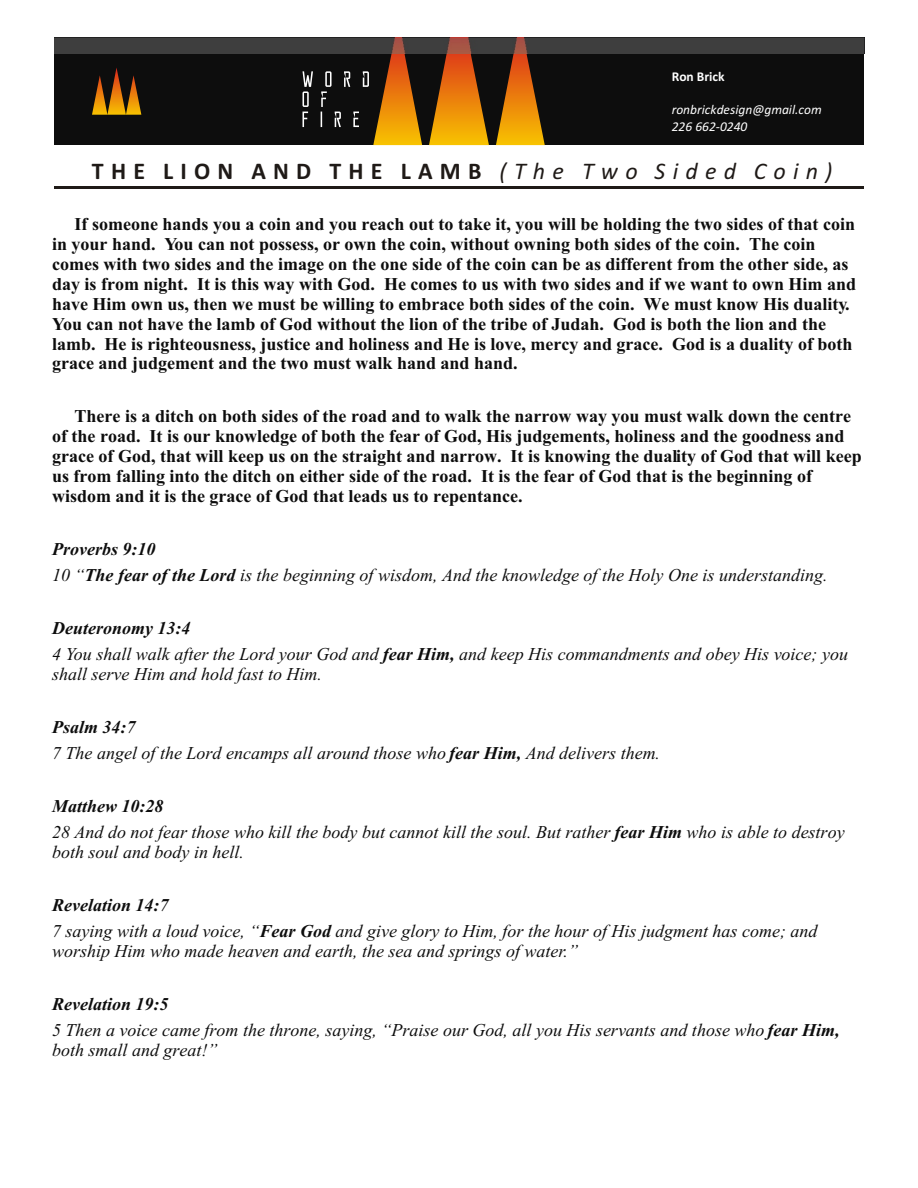
<style>
.page{position:relative;width:918px;height:1188px;background:#fff}
.page>*{position:absolute;margin:0;border:0;box-sizing:border-box;transform-origin:0 0}
.t1{font:700 24px "Calibri";letter-spacing:.3em;color:#1f1a17}
.t2{font:700 18px/20px "Times New Roman";color:#0d0d0d}
.t3{font:italic 18px/26.4px "Times New Roman";color:#0d0d0d}
.t4{font:italic 13.5px/16.5px "Calibri";color:#fff}
.t5{font:700 13.5px "Calibri";color:#fff}
.s1{font-weight:400;font-style:italic}
.s2{font-weight:700}
</style>
<div class="page">
<hr style="left:54px;top:187px;width:810px;height:2px;background:#1f1a17">
<div style="left:54px;top:37px;width:810px;height:108px;background:#0d0d0d"></div>
<svg style="left:92px;top:68px;width:49px;height:47px"></svg>
<svg style="left:303px;top:53px;width:242px;height:92px"></svg>
<img style="left:54px;top:37px;width:810px;height:16px">
<p class="t5" style="left:672px;top:71px;width:54px">Ron Brick</p>
<p class="t4" style="left:672px;top:103px;width:152px">ronbrickdesign@gmail.com<br>226 662-0240</p>
<h1 class="t1" style="left:92px;top:161px;width:742px">THE LION AND THE LAMB <span class="s1">(The Two Sided Coin)</span></h1>
<p class="t2" style="left:52px;top:216px;width:806px;text-indent:22px">If someone hands you a coin and you reach out to take it, you will be holding the two sides of that coin in your hand. You can not possess, or own the coin, without owning both sides of the coin. The coin comes with two sides and the image on the one side of the coin can be as different from the other side, as day is from night. It is this way with God. He comes to us with two sides and if we want to own Him and have Him own us, then we must be willing to embrace both sides of the coin. We must know His duality.<br>You can not have the lamb of God without the lion of the tribe of Judah. God is both the lion and the lamb. He is righteousness, justice and holiness and He is love, mercy and grace. God is a duality of both grace and judgement and the two must walk hand and hand.</p>
<p class="t2" style="left:52px;top:408px;width:811px;text-indent:22px">There is a ditch on both sides of the road and to walk the narrow way you must walk down the centre of the road. It is our knowledge of both the fear of God, His judgements, holiness and the goodness and grace of God, that will keep us on the straight and narrow. It is knowing the duality of God that will keep us from falling into the ditch on either side of the road. It is the fear of God that is the beginning of wisdom and it is the grace of God that leads us to repentance.</p>
<p class="t3" style="left:52px;top:537px;width:777px"><span class="s2">Proverbs 9:10<br></span>10 “<span class="s2">The fear of the Lord</span> is the beginning of wisdom, And the knowledge of the Holy One is understanding.</p>
<p class="t3" style="left:52px;top:616px;width:798px"><span class="s2">Deuteronomy 13:4<br></span>4 You shall walk after the Lord your God and <span class="s2">fear Him,</span> and keep His commandments and obey His voice; you</p>
<p class="t3" style="left:52px;top:663px;width:271px">shall serve Him and hold fast to Him.</p>
<p class="t3" style="left:52px;top:715px;width:610px"><span class="s2">Psalm 34:7<br></span>7 The angel of the Lord encamps all around those who <span class="s2">fear Him,</span> And delivers them.</p>
<p class="t3" style="left:52px;top:794px;width:794px"><span class="s2">Matthew 10:28<br></span>28 And do not fear those who kill the body but cannot kill the soul. But rather <span class="s2">fear Him</span> who is able to destroy</p>
<p class="t3" style="left:52px;top:841px;width:194px">both soul and body in hell.</p>
<p class="t3" style="left:52px;top:893px;width:767px"><span class="s2">Revelation 14:7<br></span>7 saying with a loud voice, “<span class="s2">Fear God</span> and give glory to Him, for the hour of His judgment has come; and</p>
<p class="t3" style="left:52px;top:940px;width:527px">worship Him who made heaven and earth, the sea and springs of water.”</p>
<p class="t3" style="left:52px;top:992px;width:789px"><span class="s2">Revelation 19:5<br></span>5 Then a voice came from the throne, saying, “Praise our God, all you His servants and those who <span class="s2">fear Him,</span></p>
<p class="t3" style="left:52px;top:1039px;width:167px">both small and great!”</p>
</div>
